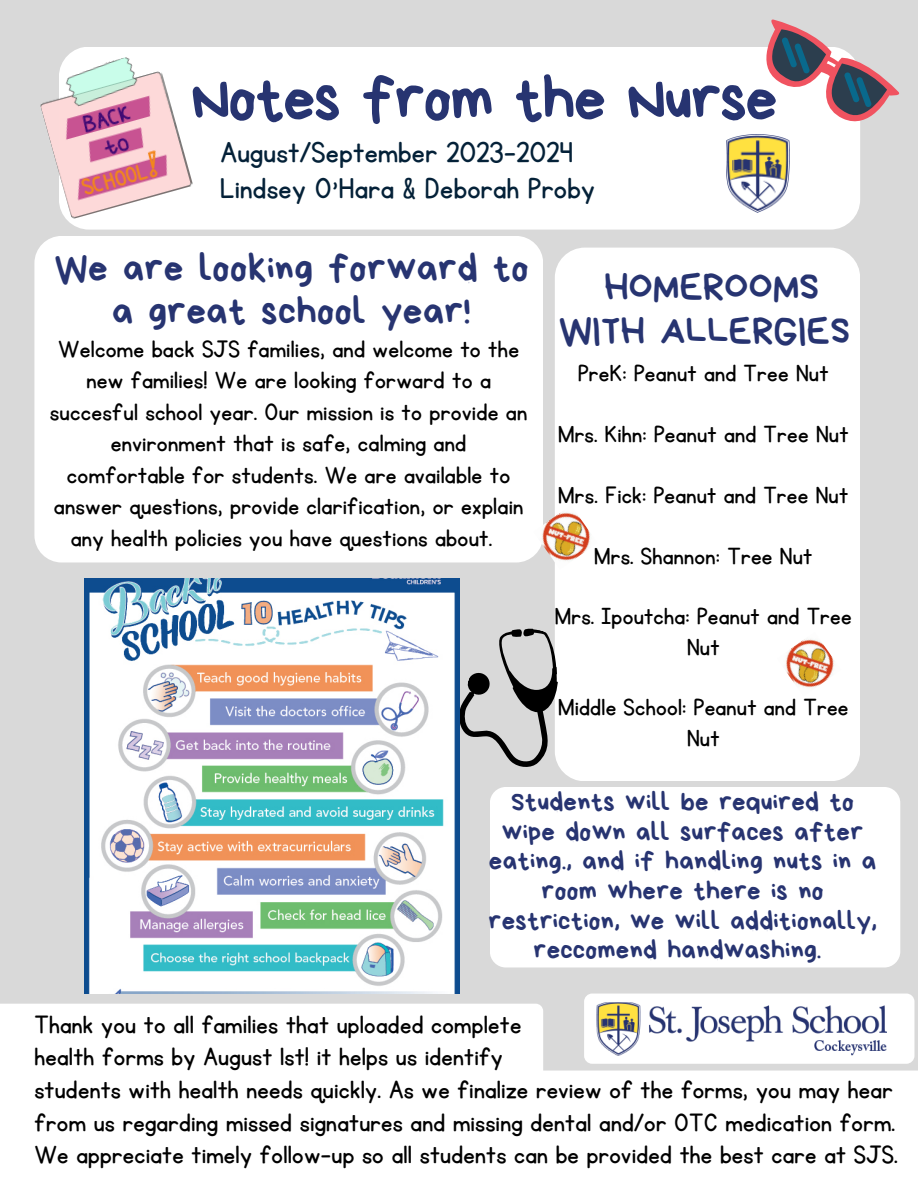
<style>
.page{position:relative;width:918px;height:1188px;background:#d9d9d9}
.page>*{position:absolute;margin:0;border:0;box-sizing:border-box;transform-origin:0 0}
.t1{font:63.75px "Bryndan Write";letter-spacing:-.025em;color:#273471}
.t2{font:38.85px/43.8px "Bryndan Write";letter-spacing:.01em;color:#273471;text-align:center}
.t3{font:33.6px "KG Primary Penmanship";letter-spacing:.01em;color:#042138}
.t4{font:29.25px/32.7px "KG Primary Penmanship";letter-spacing:.01em;color:#000}
.t5{font:27.75px/31.5px "KG Primary Penmanship";letter-spacing:.01em;color:#000;text-align:center}
.t6{font:27.3px/30.3px "KG Primary Penmanship";letter-spacing:.01em;color:#000;text-align:center}
.t7{font:26.7px/29.7px "Bryndan Write";letter-spacing:.01em;color:#273471;text-align:center}
</style>
<div class="page">
<div style="left:59px;top:47px;width:801px;height:183px;background:#fff;border-radius:30px"></div>
<div style="left:584px;top:994px;width:330px;height:70px;background:#fff;border-radius:8px"></div>
<div style="left:0;top:1004px;width:543px;height:184px;background:#fff"></div>
<div style="left:34px;top:236px;width:509px;height:326px;background:#fff;border-radius:27px"></div>
<div style="left:555px;top:248px;width:305px;height:533px;background:#fff;border-radius:30px"></div>
<img style="left:597px;top:1002px;width:290px;height:53px">
<img style="left:727px;top:135px;width:63px;height:78px">
<div style="left:490px;top:787px;width:410px;height:181px;background:#fff;border-radius:16px"></div>
<svg style="left:742px;top:19px;width:158px;height:122px"></svg>
<img style="left:40px;top:49px;width:153px;height:170px">
<img style="left:786px;top:639px;width:48px;height:49px">
<svg style="left:459px;top:614px;width:109px;height:162px"></svg>
<img style="left:533px;top:512px;width:57px;height:50px">
<img style="left:85px;top:579px;width:374px;height:415px">
<div style="left:484px;top:1071px;width:434px;height:117px;background:#fff"></div>
<p class="t1" style="left:191px;top:67px;width:588px">Notes from the Nurse</p>
<p class="t3" style="left:220px;top:136px;width:354px">August/September 2023-2024</p>
<p class="t3" style="left:220px;top:172px;width:376px">Lindsey O'Hara &amp; Deborah Proby</p>
<p class="t2" style="left:55px;top:246px;width:476px">We are looking forward to a great school year!</p>
<p class="t5" style="left:50px;top:334px;width:479px">Welcome back SJS families, and welcome to the new families! We are looking forward to a succesful school year. Our mission is to provide an environment that is safe, calming and comfortable for students. We are available to answer questions, provide clarification, or explain any health policies you have questions about.</p>
<p class="t2" style="left:559px;top:265px;width:292px">HOMEROOMS<br>WITH ALLERGIES</p>
<p class="t6" style="left:578px;top:359px;width:252px">PreK: Peanut and Tree Nut</p>
<p class="t6" style="left:558px;top:420px;width:292px">Mrs. Kihn: Peanut and Tree Nut</p>
<p class="t6" style="left:558px;top:481px;width:291px">Mrs. Fick: Peanut and Tree Nut</p>
<p class="t6" style="left:594px;top:541px;width:220px">Mrs. Shannon: Tree Nut</p>
<p class="t6" style="left:555px;top:602px;width:298px">Mrs. Ipoutcha: Peanut and Tree<br>Nut</p>
<p class="t6" style="left:558px;top:693px;width:292px">Middle School: Peanut and Tree<br>Nut</p>
<p class="t7" style="left:489px;top:787px;width:390px">Students will be required to wipe down all surfaces after eating., and if handling nuts in a room where there is no restriction, we will additionally, reccomend handwashing.</p>
<p class="t4" style="left:34px;top:1009px;width:488px">Thank you to all families that uploaded complete</p>
<p class="t4" style="left:34px;top:1041px;width:470px">health forms by August 1st! it helps us identify</p>
<p class="t4" style="left:34px;top:1074px;width:865px">students with health needs quickly. As we finalize review of the forms, you may hear from us regarding missed signatures and missing dental and/or OTC medication form.<br>We appreciate timely follow-up so all students can be provided the best care at SJS.</p>
</div>
